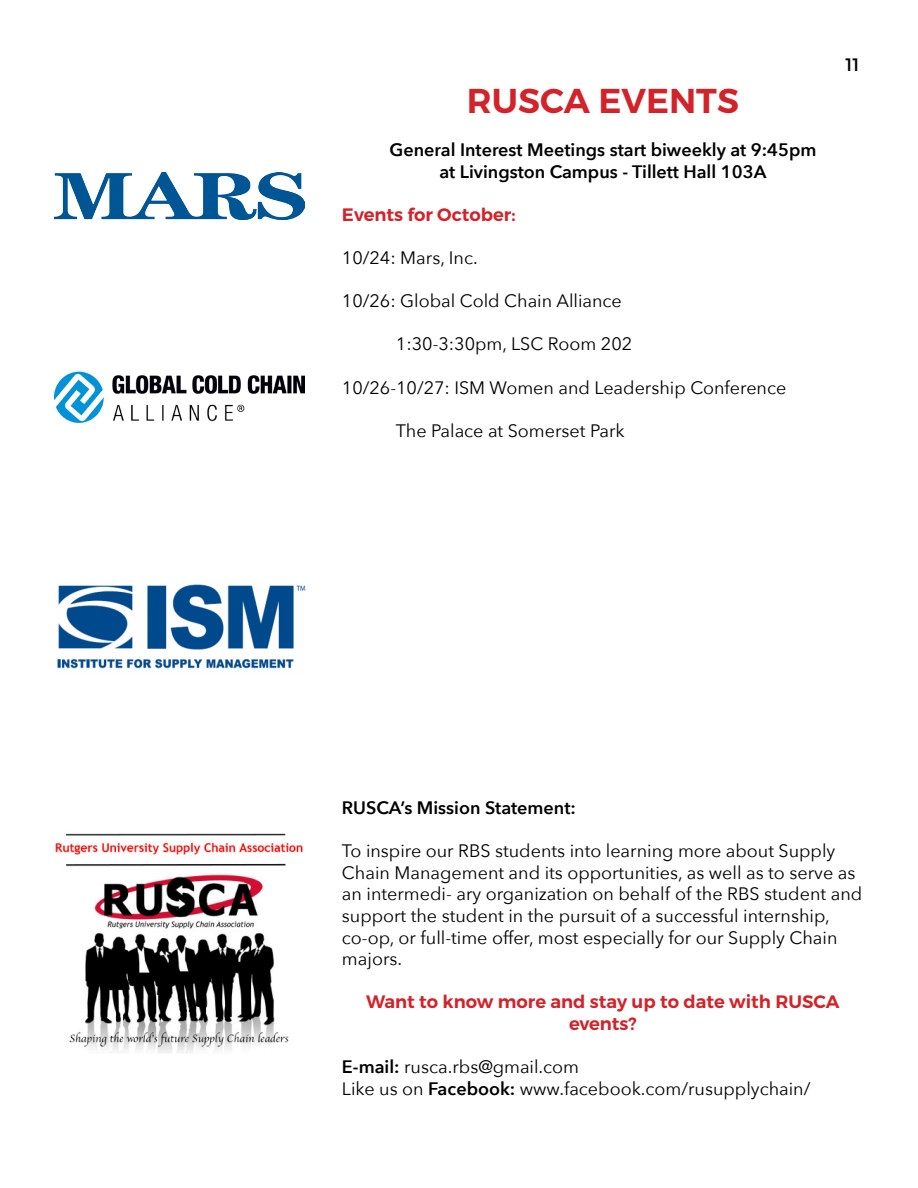
<style>
.page{position:relative;width:918px;height:1188px;background:#fff}
.page>*{position:absolute;margin:0;border:0;box-sizing:border-box;transform-origin:0 0}
.t1{font:600 34.5px "Montserrat";color:#d2232a}
.t2{font:18px/21.6px "Avenir Next";color:#000}
.t3{font:600 18px/21.6px "Avenir Next";color:#000;text-align:center}
.t4{font:600 18px/21.6px "Montserrat";color:#d2232a;text-align:center}
.t5{font:18px "Montserrat";color:#000}
.s1{font-weight:600}
</style>
<div class="page">
<img style="left:55px;top:833px;width:248px;height:220px">
<img style="left:54px;top:172px;width:250px;height:47px">
<img style="left:57px;top:584px;width:249px;height:85px">
<img style="left:54px;top:372px;width:251px;height:50px">
<h1 class="t1" style="left:467px;top:79px;width:274px">RUSCA EVENTS</h1>
<p class="t3" style="left:389px;top:139px;width:429px">General Interest Meetings start biweekly at 9:45pm at Livingston Campus - Tillett Hall 103A</p>
<p class="t4" style="left:342px;top:204px;width:175px">Events for October:</p>
<p class="t2" style="left:342px;top:246px;width:137px">10/24: Mars, Inc.</p>
<p class="t2" style="left:342px;top:289px;width:281px">10/26: Global Cold Chain Alliance</p>
<p class="t2" style="left:396px;top:333px;width:238px">1:30-3:30pm, LSC Room 202</p>
<p class="t2" style="left:342px;top:376px;width:446px">10/26-10/27: ISM Women and Leadership Conference</p>
<p class="t2" style="left:396px;top:419px;width:230px">The Palace at Somerset Park</p>
<p class="t5" style="left:845px;top:54px;width:15px">11</p>
<p class="t3" style="left:342px;top:796px;width:235px">RUSCA’s Mission Statement:</p>
<p class="t2" style="left:342px;top:839px;width:522px">To inspire our RBS students into learning more about Supply Chain Management and its opportunities, as well as to serve as an intermedi- ary organization on behalf of the RBS student and support the student in the pursuit of a successful internship, co-op, or full-time offer, most especially for our Supply Chain majors.</p>
<p class="t4" style="left:366px;top:991px;width:475px">Want to know more and stay up to date with RUSCA events?</p>
<p class="t2" style="left:342px;top:1055px;width:470px"><span class="s1">E-mail:</span> rusca.rbs@gmail.com<br>Like us on <span class="s1">Facebook:</span> www.facebook.com/rusupplychain/</p>
</div>
